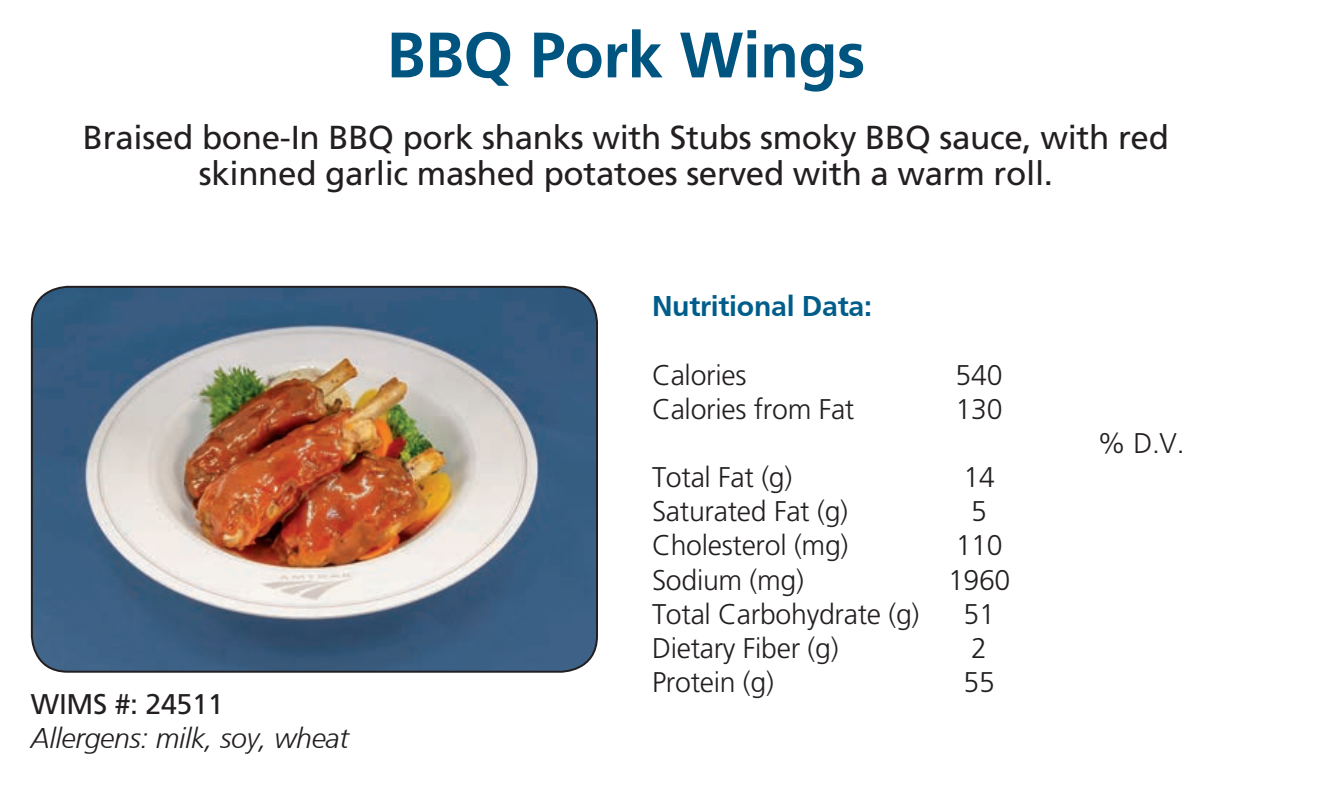
<style>
.page{position:relative;width:1334px;height:799px;background:#fff}
.page>*{position:absolute;margin:0;border:0;box-sizing:border-box;transform-origin:0 0}
.t1{font:700 63.9px "Frutiger 65";letter-spacing:-.01em;color:#005480}
.t2{font:33.3px/35.4px "Frutiger";letter-spacing:-.01em;color:#231f20;text-align:center}
.t3{font:300 28.5px "Frutiger";letter-spacing:-.01em;color:#231f20}
.t4{font:italic 300 28.5px "Frutiger";letter-spacing:-.01em;color:#231f20}
.t5{font:700 28.5px "Frutiger 65";letter-spacing:-.01em;color:#005d8a}
.t6{font:28.5px "Frutiger";letter-spacing:-.01em;color:#231f20}
</style>
<div class="page">
<img style="left:32px;top:288px;width:565px;height:383px">
<div style="left:31px;top:285px;width:567px;height:387px;border:2px solid #231f20;border-radius:36px"></div>
<h1 class="t1" style="left:386px;top:18px;width:480px">BBQ Pork Wings</h1>
<p class="t2" style="left:83px;top:120px;width:1087px">Braised bone-In BBQ pork shanks with Stubs smoky BBQ sauce, with red skinned garlic mashed potatoes served with a warm roll.</p>
<p class="t5" style="left:652px;top:289px;width:221px">Nutritional Data:</p>
<p class="t6" style="left:31px;top:687px;width:194px">WIMS #: 24511</p>
<p class="t4" style="left:31px;top:721px;width:320px">Allergens: milk, soy, wheat</p>
<p class="t3" style="left:652px;top:358px;width:96px">Calories</p>
<p class="t3" style="left:955px;top:358px;width:48px">540</p>
<p class="t3" style="left:652px;top:392px;width:204px">Calories from Fat</p>
<p class="t3" style="left:955px;top:392px;width:48px">130</p>
<p class="t3" style="left:652px;top:460px;width:142px">Total Fat (g)</p>
<p class="t3" style="left:963px;top:460px;width:33px">14</p>
<p class="t3" style="left:652px;top:495px;width:198px">Saturated Fat (g)</p>
<p class="t3" style="left:971px;top:495px;width:17px">5</p>
<p class="t3" style="left:652px;top:529px;width:198px">Cholesterol (mg)</p>
<p class="t3" style="left:956px;top:529px;width:48px">110</p>
<p class="t3" style="left:652px;top:563px;width:154px">Sodium (mg)</p>
<p class="t3" style="left:948px;top:563px;width:64px">1960</p>
<p class="t3" style="left:652px;top:597px;width:269px">Total Carbohydrate (g)</p>
<p class="t3" style="left:963px;top:597px;width:33px">51</p>
<p class="t3" style="left:652px;top:631px;width:188px">Dietary Fiber (g)</p>
<p class="t3" style="left:971px;top:631px;width:17px">2</p>
<p class="t3" style="left:652px;top:665px;width:124px">Protein (g)</p>
<p class="t3" style="left:963px;top:665px;width:33px">55</p>
<p class="t3" style="left:1097px;top:426px;width:89px">% D.V.</p>
</div>
